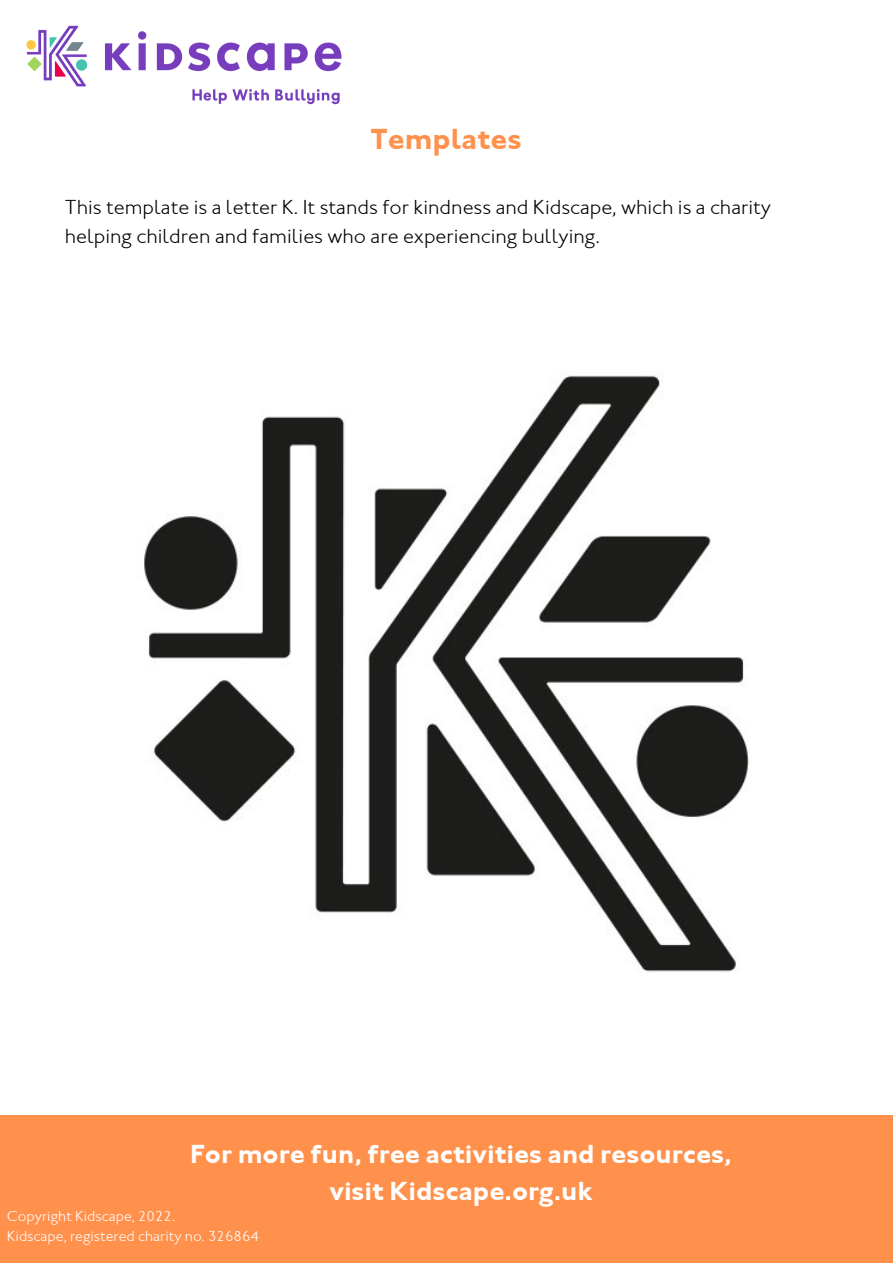
<style>
.page{position:relative;width:893px;height:1264px;background:#fff}
.page>*{position:absolute;margin:0;border:0;box-sizing:border-box;transform-origin:0 0}
.t1{font:30px "Johnston ITCTT Bold";color:#ff914d}
.t2{font:27px/37px "Johnston ITCTT Bold";color:#fff;text-align:center}
.t3{font:21px/29.2px "Johnston ITCTT Light";color:#000}
.t4{font:15px/20.2px "Johnston ITCTT Light";color:#fff}
</style>
<div class="page">
<img style="left:26px;top:25px;width:316px;height:80px">
<div style="left:0;top:1115px;width:892px;height:147px;background:#ff914d"></div>
<img style="left:144px;top:375px;width:605px;height:597px">
<h1 class="t1" style="left:370px;top:121px;width:153px">Templates</h1>
<p class="t3" style="left:65px;top:192px;width:708px">This template is a letter K. It stands for kindness and Kidscape, which is a charity helping children and families who are experiencing bullying.</p>
<p class="t2" style="left:190px;top:1135px;width:543px">For more fun, free activities and resources, visit Kidscape.org.uk</p>
<p class="t4" style="left:7px;top:1205px;width:253px">Copyright Kidscape, 2022.<br>Kidscape, registered charity no. 326864</p>
</div>
